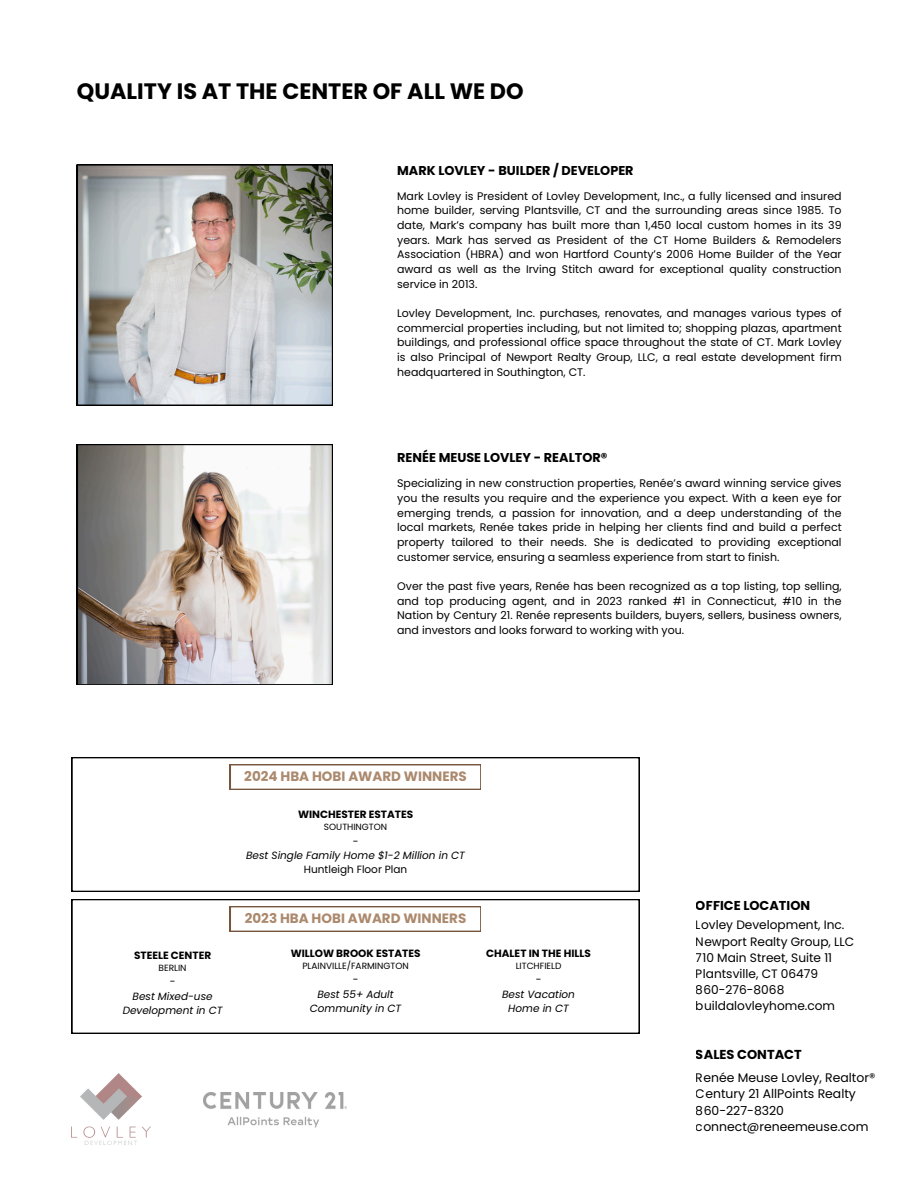
<style>
.page{position:relative;width:918px;height:1188px;background:#fff}
.page>*{position:absolute;margin:0;border:0;box-sizing:border-box;transform-origin:0 0}
.t1{font:700 22.35px "Poppins";color:#000}
.t2{font:700 13.5px "Poppins";color:#ab896d}
.t3{font:700 12.9px "Poppins";color:#000}
.t4{font:700 12.75px "Poppins";color:#000}
.t5{font:12.45px/16.5px "Poppins";color:#000}
.t6{font:12.15px/16.2px "Poppins";color:#000}
.t7{font:10.95px/14.7px "Poppins";color:#000;text-align:justify}
.t8{font:italic 10.5px/14.2px "Poppins";color:#000;text-align:center}
.t9{font:700 10.5px "Poppins";color:#000}
.t10{font:10.5px "Poppins";color:#000}
.t11{font:9px "Poppins";color:#000}
</style>
<div class="page">
<img style="left:77px;top:164px;width:256px;height:241px">
<img style="left:72px;top:1074px;width:78px;height:71px">
<img style="left:203px;top:1092px;width:143px;height:35px">
<svg style="left:72px;top:899px;width:568px;height:135px"></svg>
<svg style="left:230px;top:906px;width:251px;height:26px"></svg>
<img style="left:77px;top:444px;width:256px;height:241px">
<svg style="left:72px;top:757px;width:568px;height:135px"></svg>
<svg style="left:230px;top:764px;width:251px;height:26px"></svg>
<h4 class="t1" style="left:77px;top:76px;width:448px">QUALITY IS AT THE CENTER OF ALL WE DO</h4>
<p class="t4" style="left:397px;top:162px;width:238px">MARK LOVLEY - BUILDER / DEVELOPER</p>
<p class="t7" style="left:397px;top:189px;width:446px">Mark Lovley is President of Lovley Development, Inc., a fully licensed and insured home builder, serving Plantsville, CT and the surrounding areas since 1985. To date, Mark’s company has built more than 1,450 local custom homes in its 39 years. Mark has served as President of the CT Home Builders &amp; Remodelers Association (HBRA) and won Hartford County’s 2006 Home Builder of the Year award as well as the Irving Stitch award for exceptional quality construction service in 2013.</p>
<p class="t7" style="left:397px;top:306px;width:446px">Lovley Development, Inc. purchases, renovates, and manages various types of commercial properties including, but not limited to; shopping plazas, apartment buildings, and professional office space throughout the state of CT. Mark Lovley is also Principal of Newport Realty Group, LLC, a real estate development firm headquartered in Southington, CT.</p>
<p class="t4" style="left:397px;top:448px;width:212px">RENÉE MEUSE LOVLEY - REALTOR®</p>
<p class="t7" style="left:397px;top:476px;width:446px">Specializing in new construction properties, Renée’s award winning service gives you the results you require and the experience you expect. With a keen eye for emerging trends, a passion for innovation, and a deep understanding of the local markets, Renée takes pride in helping her clients find and build a perfect property tailored to their needs. She is dedicated to providing exceptional customer service, ensuring a seamless experience from start to finish.</p>
<p class="t7" style="left:397px;top:579px;width:446px">Over the past five years, Renée has been recognized as a top listing, top selling, and top producing agent, and in 2023 ranked #1 in Connecticut, #10 in the Nation by Century 21. Renée represents builders, buyers, sellers, business owners, and investors and looks forward to working with you.</p>
<p class="t9" style="left:134px;top:948px;width:79px">STEELE CENTER</p>
<p class="t11" style="left:159px;top:962px;width:30px">BERLIN</p>
<p class="t10" style="left:170px;top:974px;width:7px">-</p>
<p class="t8" style="left:123px;top:989px;width:101px">Best Mixed-use<br>Development in CT</p>
<h3 class="t2" style="left:244px;top:767px;width:224px">2024 HBA HOBI AWARD WINNERS</h3>
<p class="t9" style="left:298px;top:807px;width:117px">WINCHESTER ESTATES</p>
<p class="t11" style="left:324px;top:821px;width:65px">SOUTHINGTON</p>
<p class="t10" style="left:353px;top:834px;width:7px">-</p>
<p class="t8" style="left:246px;top:848px;width:220px">Best Single Family Home $1-2 Million in CT</p>
<p class="t10" style="left:304px;top:862px;width:105px">Huntleigh Floor Plan</p>
<p class="t2" style="left:245px;top:909px;width:223px">2023 HBA HOBI AWARD WINNERS</p>
<p class="t9" style="left:291px;top:946px;width:131px">WILLOW BROOK ESTATES</p>
<p class="t11" style="left:302px;top:960px;width:108px">PLAINVILLE/FARMINGTON</p>
<p class="t10" style="left:353px;top:972px;width:7px">-</p>
<p class="t8" style="left:310px;top:987px;width:93px">Best 55+ Adult<br>Community in CT</p>
<p class="t9" style="left:486px;top:946px;width:106px">CHALET IN THE HILLS</p>
<p class="t11" style="left:516px;top:960px;width:47px">LITCHFIELD</p>
<p class="t10" style="left:536px;top:972px;width:7px">-</p>
<p class="t8" style="left:502px;top:987px;width:74px">Best Vacation<br>Home in CT</p>
<p class="t3" style="left:696px;top:896px;width:116px">OFFICE LOCATION</p>
<p class="t6" style="left:696px;top:917px;width:160px">Lovley Development, Inc.<br>Newport Realty Group, LLC<br>710 Main Street, Suite 11<br>Plantsville, CT 06479<br>860-276-8068 buildalovleyhome.com</p>
<p class="t3" style="left:696px;top:1045px;width:107px">SALES CONTACT</p>
<p class="t5" style="left:696px;top:1069px;width:181px">Renée Meuse Lovley, Realtor®<br>Century 21 AllPoints Realty<br>860-227-8320 connect@reneemeuse.com</p>
</div>
